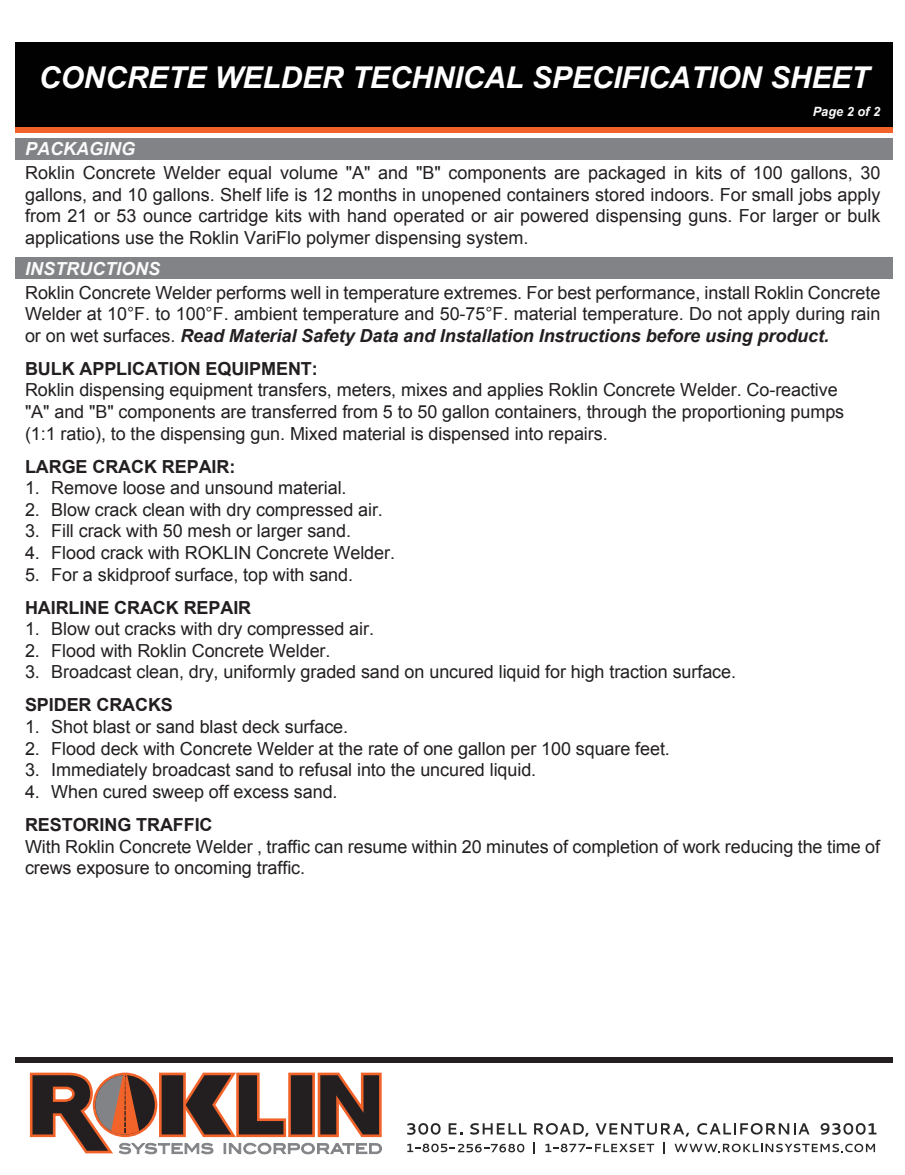
<style>
.page{position:relative;width:905px;height:1175px;background:#fff}
.page>*{position:absolute;margin:0;border:0;box-sizing:border-box;transform-origin:0 0}
.t1{font:italic 700 30px "Arial";letter-spacing:-.005em;color:#fff}
.t2{font:18px/21.6px "Arial";letter-spacing:-.005em;color:#231f20}
.t3{font:700 18px "Arial";letter-spacing:-.005em;color:#231f20}
.t4{font:italic 700 12.75px "Arial";color:#fafafb}
.s1{font-weight:700;font-style:italic;color:#fafafb}
.s2{font-weight:700;font-style:italic}
.s3{font-weight:700}
</style>
<div class="page">
<div style="left:15px;top:42px;width:877px;height:85px;background:#010101"></div>
<div style="left:15px;top:127px;width:877px;height:6px;background:#f2632a"></div>
<div style="left:15px;top:1057px;width:877px;height:6px;background:#231f20"></div>
<svg style="left:407px;top:1123px;width:33px;height:11px"></svg>
<svg style="left:448px;top:1123px;width:14px;height:11px"></svg>
<svg style="left:470px;top:1123px;width:56px;height:11px"></svg>
<svg style="left:534px;top:1123px;width:54px;height:13px"></svg>
<svg style="left:595px;top:1123px;width:94px;height:13px"></svg>
<svg style="left:697px;top:1123px;width:112px;height:11px"></svg>
<svg style="left:820px;top:1123px;width:56px;height:11px"></svg>
<svg style="left:533px;top:1142px;width:1px;height:12px"></svg>
<svg style="left:545px;top:1143px;width:109px;height:9px"></svg>
<svg style="left:663px;top:1142px;width:1px;height:12px"></svg>
<svg style="left:674px;top:1143px;width:201px;height:9px"></svg>
<svg style="left:407px;top:1143px;width:117px;height:9px"></svg>
<svg style="left:30px;top:1072px;width:352px;height:82px"></svg>
<div style="left:15px;top:138px;width:877px;height:21px;background:#828386"></div>
<div style="left:15px;top:257px;width:877px;height:21px;background:#828386"></div>
<p class="t1" style="left:39px;top:58px;width:832px">CONCRETE WELDER TECHNICAL SPECIFICATION SHEET</p>
<p class="t4" style="left:812px;top:103px;width:69px">Page 2 of 2</p>
<p class="t2" style="left:25px;top:137px;width:856px;line-height:24px"><span class="s1">PACKAGING<br></span>Roklin Concrete Welder equal volume "A" and "B" components are packaged in kits of 100 gallons, 30</p>
<p class="t2" style="left:25px;top:184px;width:856px;text-align:justify">gallons, and 10 gallons. Shelf life is 12 months in unopened containers stored indoors. For small jobs apply from 21 or 53 ounce cartridge kits with hand operated or air powered dispensing guns. For larger or bulk applications use the Roklin VariFlo polymer dispensing system.</p>
<p class="t2" style="left:25px;top:256px;width:856px;line-height:24px"><span class="s1">INSTRUCTIONS<br></span>Roklin Concrete Welder performs well in temperature extremes. For best performance, install Roklin Concrete</p>
<p class="t2" style="left:25px;top:303px;width:856px">Welder at 10°F. to 100°F. ambient temperature and 50-75°F. material temperature. Do not apply during rain or on wet surfaces. <span class="s2">Read Material Safety Data and Installation Instructions before using product.</span></p>
<p class="t2" style="left:25px;top:358px;width:820px"><span class="s3">BULK APPLICATION EQUIPMENT:<br></span>Roklin dispensing equipment transfers, meters, mixes and applies Roklin Concrete Welder. Co-reactive "A" and "B" components are transferred from 5 to 50 gallon containers, through the proportioning pumps (1:1 ratio), to the dispensing gun. Mixed material is dispensed into repairs.</p>
<p class="t3" style="left:25px;top:454px;width:212px">LARGE CRACK REPAIR:</p>
<p class="t2" style="left:25px;top:477px;width:323px">1. Remove loose and unsound material.</p>
<p class="t2" style="left:25px;top:499px;width:359px">2. Blow crack clean with dry compressed air.</p>
<p class="t2" style="left:25px;top:520px;width:327px">3. Fill crack with 50 mesh or larger sand.</p>
<p class="t2" style="left:25px;top:542px;width:371px">4. Flood crack with ROKLIN Concrete Welder.</p>
<p class="t2" style="left:25px;top:558px;width:329px;line-height:33px">5. For a skidproof surface, top with sand.<br><span class="s3">HAIRLINE CRACK REPAIR</span></p>
<p class="t2" style="left:25px;top:618px;width:350px">1. Blow out cracks with dry compressed air.</p>
<p class="t2" style="left:25px;top:640px;width:307px">2. Flood with Roklin Concrete Welder.</p>
<p class="t2" style="left:25px;top:656px;width:712px;line-height:33px">3. Broadcast clean, dry, uniformly graded sand on uncured liquid for high traction surface.<br><span class="s3">SPIDER CRACKS</span></p>
<p class="t2" style="left:25px;top:716px;width:325px">1. Shot blast or sand blast deck surface.</p>
<p class="t2" style="left:25px;top:737px;width:646px">2. Flood deck with Concrete Welder at the rate of one gallon per 100 square feet.</p>
<p class="t2" style="left:25px;top:759px;width:512px">3. Immediately broadcast sand to refusal into the uncured liquid.</p>
<p class="t2" style="left:25px;top:775px;width:314px;line-height:33px">4. When cured sweep off excess sand.<br><span class="s3">RESTORING TRAFFIC</span></p>
<p class="t2" style="left:25px;top:835px;width:856px">With Roklin Concrete Welder , traffic can resume within 20 minutes of completion of work reducing the time of crews exposure to oncoming traffic.</p>
</div>
